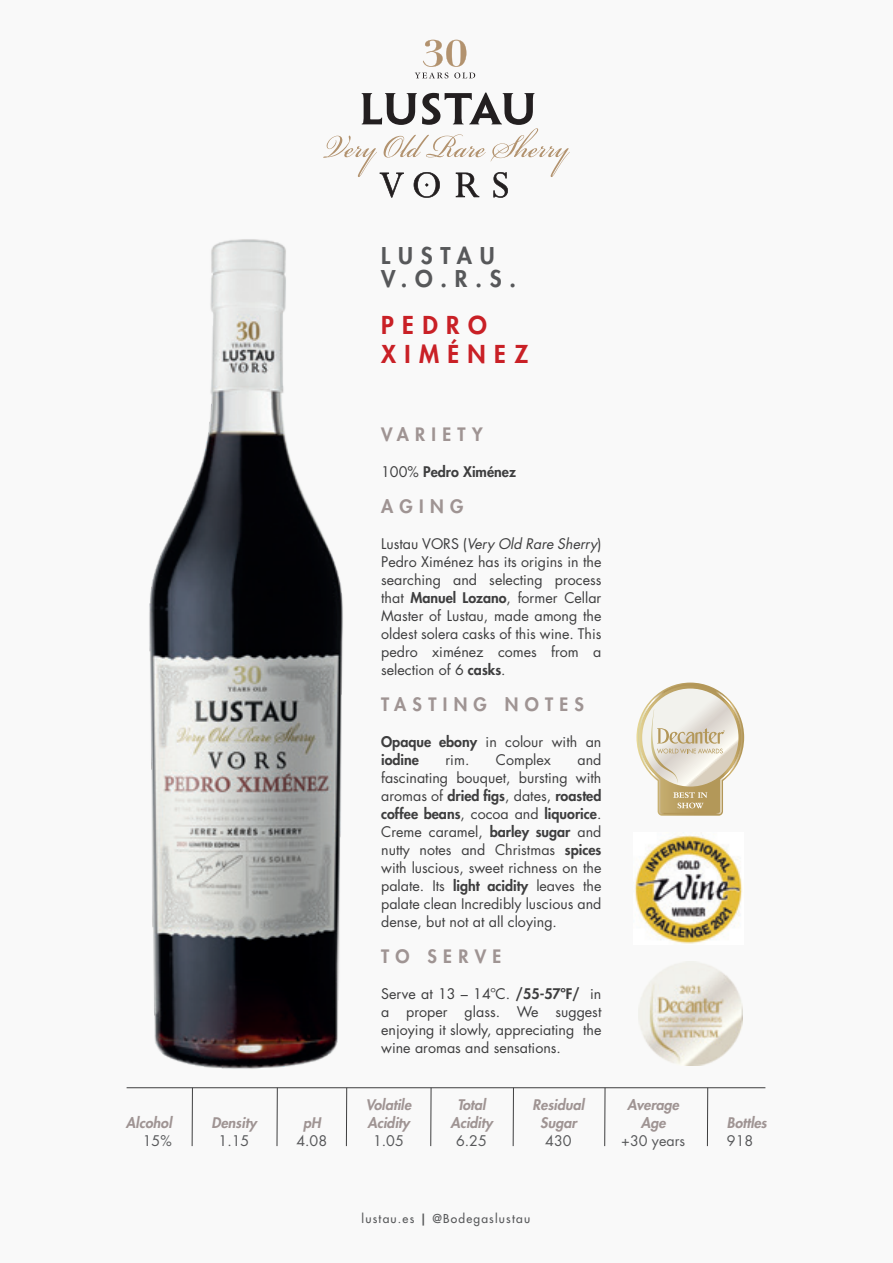
<style>
.page{position:relative;width:893px;height:1263px;background:#f9f9f9}
.page>*{position:absolute;margin:0;border:0;box-sizing:border-box;transform-origin:0 0}
.t1{font:800 24px/28.5px "Futura Std";letter-spacing:.35em;color:#c92026}
.t2{font:800 22.5px/23.5px "Futura Std";letter-spacing:.35em;color:#57585a}
.t3{font:800 18px "Futura Std";letter-spacing:.35em;color:#9f9493}
.t4{font:14.25px/18px "Futura Std";color:#3e3e3f;text-align:justify}
.t5{font:italic 800 14.25px/18px "Futura Std";color:#9f9493;text-align:center}
.t6{font:800 14.25px/18px "Futura Std";color:#3e3e3f}
.t7{font:14.25px "Futura Std";color:#57585a}
.t8{font:500 12px "Futura Std";letter-spacing:.1em;color:#57585a}
.s1{font-weight:400}
.s2{font-style:italic}
.s3{font-weight:800}
</style>
<div class="page">
<hr style="left:127px;top:1087px;width:638px;height:1px;background:#3e3e3f">
<hr style="left:192px;top:1088px;width:1px;height:58px;background:#3e3e3f">
<hr style="left:277px;top:1088px;width:1px;height:58px;background:#3e3e3f">
<hr style="left:346px;top:1088px;width:1px;height:58px;background:#3e3e3f">
<hr style="left:430px;top:1088px;width:1px;height:58px;background:#3e3e3f">
<hr style="left:513px;top:1088px;width:1px;height:58px;background:#3e3e3f">
<hr style="left:604px;top:1088px;width:1px;height:58px;background:#3e3e3f">
<hr style="left:707px;top:1088px;width:1px;height:58px;background:#3e3e3f">
<svg style="left:323px;top:93px;width:247px;height:105px"></svg>
<svg style="left:415px;top:40px;width:60px;height:38px"></svg>
<img style="left:126px;top:170px;width:279px;height:925px">
<svg style="left:636px;top:682px;width:108px;height:134px"></svg>
<img style="left:635px;top:835px;width:107px;height:109px">
<img style="left:639px;top:962px;width:103px;height:103px">
<p class="t5" style="left:126px;top:1114px;width:47px">Alcohol</p>
<p class="t7" style="left:143px;top:1132px;width:30px">15%</p>
<p class="t5" style="left:212px;top:1114px;width:46px">Density</p>
<p class="t7" style="left:219px;top:1132px;width:32px">1.15</p>
<p class="t5" style="left:303px;top:1114px;width:19px">pH</p>
<p class="t7" style="left:296px;top:1132px;width:32px">4.08</p>
<h2 class="t2" style="left:381px;top:244px;width:136px">LUSTAU<br>V.O.R.S.</h2>
<h1 class="t1" style="left:381px;top:311px;width:148px">PEDRO<br>XIMÉNEZ</h1>
<p class="t3" style="left:381px;top:423px;width:103px">VARIETY</p>
<p class="t6" style="left:381px;top:462px;width:136px"><span class="s1">100%</span> Pedro Ximénez</p>
<p class="t3" style="left:381px;top:495px;width:84px">AGING</p>
<p class="t4" style="left:381px;top:535px;width:222px">Lustau VORS (<span class="s2">Very Old Rare Sherry</span>)<br>Pedro Ximénez has its origins in the searching and selecting process that <span class="s3">Manuel Lozano</span>, former Cellar Master of Lustau, made among the oldest solera casks of this wine. This pedro ximénez comes from a selection of 6 <span class="s3">casks</span>.</p>
<p class="t3" style="left:381px;top:693px;width:204px">TASTING NOTES</p>
<p class="t6" style="left:381px;top:732px;width:222px">Opaque ebony <span class="s1">in colour with an </span>iodine</p>
<p class="t4" style="left:381px;top:751px;width:222px;text-indent:196px">and fascinating bouquet, bursting with aromas of <span class="s3">dried figs</span>, dates, <span class="s3">roasted coffee beans</span>, cocoa and <span class="s3">liquorice</span>.<br>Creme caramel, <span class="s3">barley sugar</span> and nutty notes and Christmas <span class="s3">spices </span>with luscious, sweet richness on the palate. Its <span class="s3">light acidity</span> leaves the palate clean Incredibly luscious and dense, but not at all cloying.</p>
<p class="t3" style="left:381px;top:945px;width:122px">TO SERVE</p>
<p class="t4" style="left:381px;top:985px;width:222px">Serve at 13 – 14ºC. <span class="s3">/55-57ºF/</span> in a proper glass. We suggest enjoying it slowly, appreciating the wine aromas and sensations.</p>
<p class="t4" style="left:446px;top:751px;width:25px">rim.</p>
<p class="t4" style="left:496px;top:751px;width:57px">Complex</p>
<p class="t5" style="left:366px;top:1096px;width:47px;text-align:left">Volatile<br>Acidity</p>
<p class="t7" style="left:373px;top:1132px;width:32px">1.05</p>
<p class="t5" style="left:450px;top:1096px;width:44px">Total<br>Acidity</p>
<p class="t7" style="left:456px;top:1132px;width:32px">6.25</p>
<p class="t5" style="left:533px;top:1096px;width:53px">Residual<br>Sugar</p>
<p class="t7" style="left:545px;top:1132px;width:28px">430</p>
<p class="t5" style="left:627px;top:1096px;width:53px">Average<br>Age</p>
<p class="t7" style="left:621px;top:1132px;width:65px">+30 years</p>
<p class="t8" style="left:362px;top:1211px;width:170px">lustau.es <span class="s3">|</span> @Bodegaslustau</p>
<p class="t5" style="left:727px;top:1114px;width:41px">Bottles</p>
<p class="t7" style="left:727px;top:1132px;width:28px">918</p>
</div>
